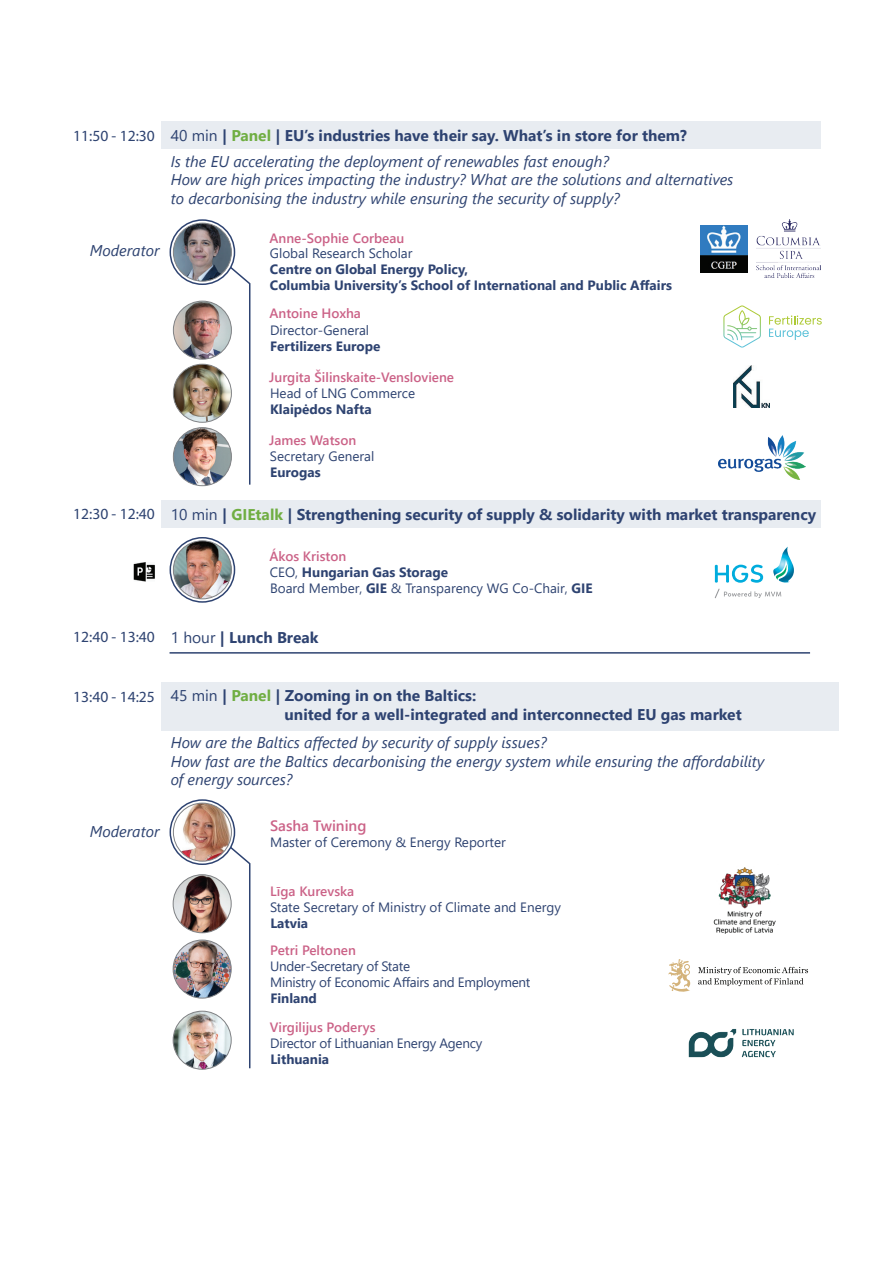
<style>
.page{position:relative;width:893px;height:1263px;background:#fff}
.page>*{position:absolute;margin:0;border:0;box-sizing:border-box;transform-origin:0 0}
.t1{font:italic 15.6px/18.6px "Segoe UI";color:#2e4371}
.t2{font:700 15.6px/18.6px "Segoe UI";color:#2e4371}
.t3{font:15.6px "Myriad Pro";color:#2e4371}
.t4{font:600 15px "Segoe UI";color:#cb6287}
.t5{font:13.5px/15.8px "Segoe UI";color:#2e4371}
.t6{font:700 13.5px/15.8px "Segoe UI";color:#2e4371}
.t7{font:600 13.5px "Segoe UI";color:#cb6287}
.t8{font:13.5px/15.8px "Segoe UI";letter-spacing:-.02em;color:#2e4371}
.s1{font-weight:400}
.s2{color:#70ae43}
.s3{font-weight:600;color:#cb6287}
.s4{font-weight:700}
</style>
<div class="page">
<div style="left:161px;top:122px;width:660px;height:27px;background:#e8ecf1"></div>
<div style="left:161px;top:501px;width:660px;height:27px;background:#e8ecf1"></div>
<img style="left:173px;top:223px;width:58px;height:58px;border-radius:29px">
<div style="left:173px;top:223px;width:59px;height:58px;border:1px solid #808285;border-radius:50%"></div>
<img style="left:173px;top:541px;width:58px;height:58px;border-radius:29px">
<div style="left:173px;top:541px;width:59px;height:58px;border:1px solid #808285;border-radius:50%"></div>
<div style="left:170px;top:219px;width:65px;height:66px;border:2px solid #2e4371;border-radius:50%"></div>
<div style="left:170px;top:537px;width:65px;height:66px;border:2px solid #2e4371;border-radius:50%"></div>
<svg style="left:228px;top:265px;width:23px;height:220px"></svg>
<img style="left:700px;top:225px;width:47px;height:48px">
<img style="left:756px;top:219px;width:65px;height:58px">
<img style="left:173px;top:301px;width:58px;height:58px;border-radius:29px">
<div style="left:173px;top:301px;width:59px;height:58px;border:1px solid #808285;border-radius:50%"></div>
<img style="left:173px;top:364px;width:58px;height:58px;border-radius:29px">
<div style="left:173px;top:364px;width:59px;height:58px;border:1px solid #808285;border-radius:50%"></div>
<img style="left:173px;top:428px;width:58px;height:58px;border-radius:29px">
<div style="left:173px;top:427px;width:59px;height:59px;border:1px solid #808285;border-radius:50%"></div>
<hr style="left:170px;top:652px;width:640px;height:2px;background:#2e4371">
<svg style="left:723px;top:305px;width:38px;height:43px"></svg>
<svg style="left:769px;top:315px;width:53px;height:25px"></svg>
<img style="left:734px;top:366px;width:36px;height:42px">
<img style="left:719px;top:436px;width:86px;height:44px">
<svg style="left:715px;top:547px;width:79px;height:51px"></svg>
<div style="left:161px;top:683px;width:678px;height:48px;background:#e8ecf1"></div>
<img style="left:173px;top:803px;width:58px;height:58px;border-radius:29px">
<div style="left:173px;top:803px;width:59px;height:58px;border:1px solid #808285;border-radius:50%"></div>
<div style="left:170px;top:799px;width:65px;height:66px;border:2px solid #2e4371;border-radius:50%"></div>
<img style="left:173px;top:1011px;width:58px;height:58px;border-radius:29px">
<div style="left:173px;top:1011px;width:58px;height:58px;border:1px solid #808285;border-radius:50%"></div>
<svg style="left:228px;top:845px;width:23px;height:224px"></svg>
<img style="left:173px;top:875px;width:58px;height:58px;border-radius:29px">
<div style="left:173px;top:874px;width:58px;height:59px;border:1px solid #808285;border-radius:50%"></div>
<img style="left:173px;top:940px;width:58px;height:58px;border-radius:29px">
<div style="left:173px;top:940px;width:58px;height:58px;border:1px solid #808285;border-radius:50%"></div>
<img style="left:713px;top:867px;width:63px;height:67px">
<svg style="left:668px;top:959px;width:22px;height:33px"></svg>
<svg style="left:698px;top:967px;width:110px;height:19px"></svg>
<img style="left:688px;top:1028px;width:106px;height:30px">
<img style="left:133px;top:562px;width:22px;height:20px">
<p class="t3" style="left:73px;top:126px;width:83px">11:50 - 12:30</p>
<p class="t1" style="left:90px;top:239px;width:71px">Moderator</p>
<p class="t2" style="left:171px;top:125px;width:518px"><span class="s1">40 min</span> | <span class="s2">Panel</span> | EU’s industries have their say. What’s in store for them?</p>
<p class="t1" style="left:171px;top:149px;width:564px">Is the EU accelerating the deployment of renewables fast enough?<br>How are high prices impacting the industry? What are the solutions and alternatives to decarbonising the industry while ensuring the security of supply?</p>
<p class="t7" style="left:269px;top:225px;width:136px">Anne-Sophie Corbeau</p>
<p class="t5" style="left:270px;top:245px;width:144px">Global Research Scholar</p>
<p class="t6" style="left:270px;top:261px;width:404px">Centre on Global Energy Policy,<br>Columbia University’s School of International and Public Affairs</p>
<p class="t7" style="left:269px;top:301px;width:93px">Antoine Hoxha</p>
<p class="t5" style="left:270px;top:321px;width:101px">Director-General</p>
<p class="t6" style="left:270px;top:337px;width:112px">Fertilizers Europe</p>
<p class="t7" style="left:269px;top:364px;width:186px">Jurgita Šilinskaite-Vensloviene</p>
<p class="t5" style="left:270px;top:384px;width:146px">Head of LNG Commerce</p>
<p class="t6" style="left:270px;top:400px;width:103px">Klaipėdos Nafta</p>
<p class="t7" style="left:269px;top:427px;width:89px">James Watson</p>
<p class="t5" style="left:270px;top:447px;width:106px">Secretary General</p>
<p class="t6" style="left:270px;top:464px;width:52px">Eurogas</p>
<p class="t3" style="left:73px;top:504px;width:83px">12:30 - 12:40</p>
<p class="t2" style="left:171px;top:504px;width:647px"><span class="s1">10 min</span> | <span class="s2">GIEtalk</span> | Strengthening security of supply &amp; solidarity with market transparency</p>
<p class="t5" style="left:269px;top:547px;width:325px"><span class="s3">Ákos Kriston<br></span>CEO, <span class="s4">Hungarian Gas Storage<br></span>Board Member, <span class="s4">GIE</span> &amp; Transparency WG Co-Chair, <span class="s4">GIE</span></p>
<p class="t3" style="left:73px;top:627px;width:83px">12:40 - 13:40</p>
<p class="t2" style="left:171px;top:627px;width:149px"><span class="s1">1 hour</span> | Lunch Break</p>
<p class="t3" style="left:73px;top:687px;width:83px">13:40 - 14:25</p>
<p class="t2" style="left:285px;top:685px;width:459px;text-indent:-114px"><span class="s1">45 min</span> | <span class="s2">Panel</span> | Zooming in on the Baltics:<br>united for a well-integrated and interconnected EU gas market</p>
<p class="t1" style="left:171px;top:731px;width:595px">How are the Baltics affected by security of supply issues?<br>How fast are the Baltics decarbonising the energy system while ensuring the affordability of energy sources?</p>
<p class="t1" style="left:90px;top:819px;width:71px">Moderator</p>
<p class="t4" style="left:270px;top:811px;width:98px">Sasha Twining</p>
<p class="t5" style="left:270px;top:833px;width:237px">Master of Ceremony &amp; Energy Reporter</p>
<p class="t7" style="left:270px;top:878px;width:85px">Līga Kurevska</p>
<p class="t5" style="left:270px;top:898px;width:292px">State Secretary of Ministry of Climate and Energy</p>
<p class="t6" style="left:270px;top:914px;width:39px">Latvia</p>
<p class="t7" style="left:270px;top:938px;width:87px">Petri Peltonen</p>
<p class="t8" style="left:270px;top:957px;width:262px">Under-Secretary of State<br>Ministry of Economic Affairs and Employment</p>
<p class="t6" style="left:270px;top:989px;width:48px">Finland</p>
<p class="t7" style="left:270px;top:1015px;width:107px">Virgilijus Poderys</p>
<p class="t8" style="left:270px;top:1034px;width:214px">Director of Lithuanian Energy Agency</p>
<p class="t6" style="left:270px;top:1050px;width:60px">Lithuania</p>
</div>
